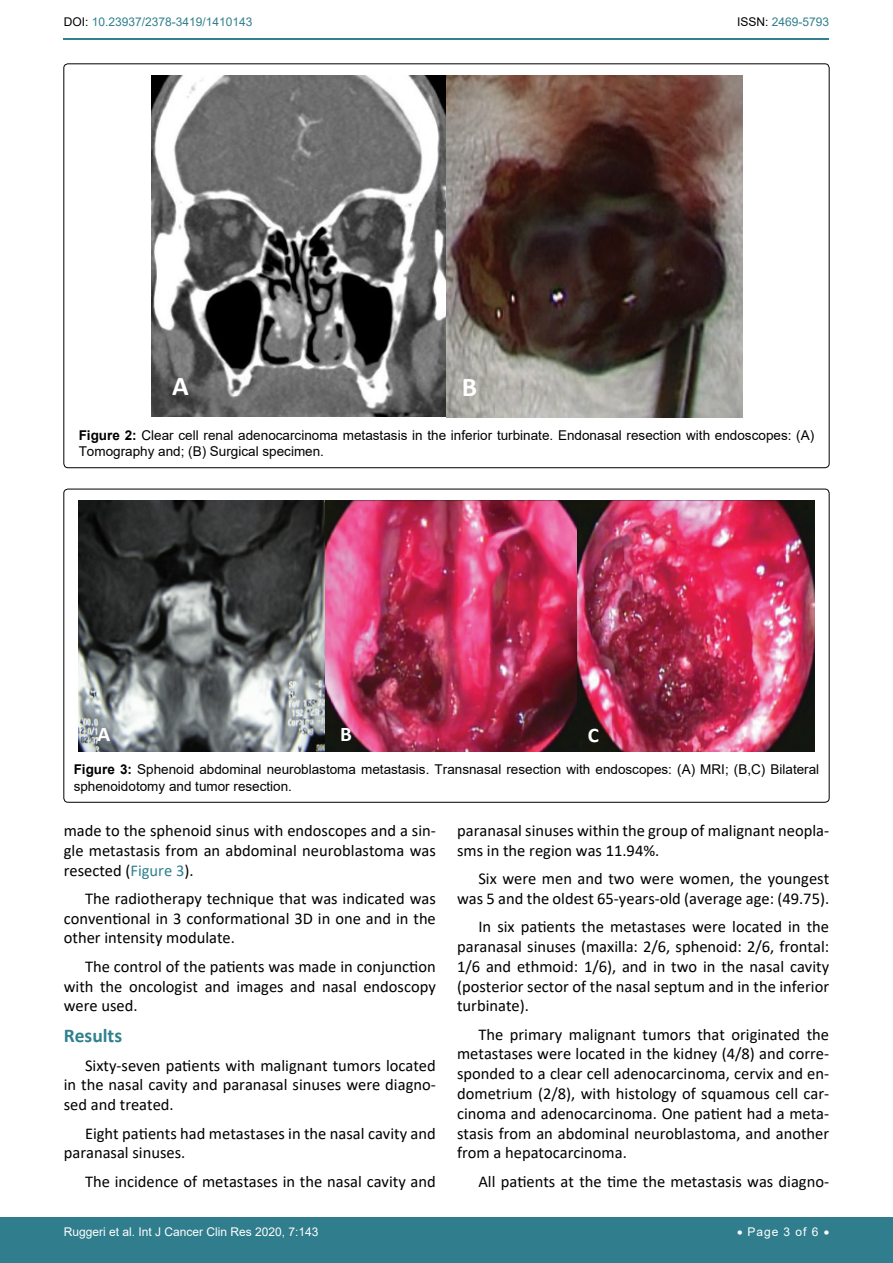
<style>
.page{position:relative;width:893px;height:1263px;background:#fff}
.page>*{position:absolute;margin:0;border:0;box-sizing:border-box;transform-origin:0 0}
.t1{font:700 27px "Calibri";color:#fff}
.t2{font:700 20.85px "Calibri";color:#fff}
.t3{font:700 19.5px "Calibri";color:#30808d}
.t4{font:16.5px/19.8px "Calibri";color:#000;text-align:justify}
.t5{font:13.5px/16.2px "Arial";color:#000}
.t6{font:12px "Arial";color:#fff}
.t7{font:12px "Arial";color:#30808d}
.s1{color:#000}
.s2{font-weight:700}
.s3{color:#30808d}
</style>
<div class="page">
<div style="left:0;top:1217px;width:893px;height:46px;background:#307d8d"></div>
<hr style="left:64px;top:38px;width:765px;height:2px;background:#30808d">
<img style="left:151px;top:75px;width:591px;height:342px">
<img style="left:79px;top:501px;width:735px;height:250px">
<p class="t7" style="left:64px;top:14px;width:190px"><span class="s1">DOI:</span> 10.23937/2378-3419/1410143</p>
<p class="t7" style="left:737px;top:14px;width:94px"><span class="s1">ISSN:</span> 2469-5793</p>
<h1 class="t1" style="left:172px;top:367px;width:18px">A</h1>
<h1 class="t1" style="left:462px;top:368px;width:17px">B</h1>
<p class="t5" style="left:79px;top:427px;width:737px"><span class="s2">Figure 2:</span> Clear cell renal adenocarcinoma metastasis in the inferior turbinate. Endonasal resection with endoscopes: (A)<br>Tomography and; (B) Surgical specimen.</p>
<p class="t2" style="left:98px;top:719px;width:14px">A</p>
<p class="t2" style="left:340px;top:719px;width:13px">B</p>
<p class="t2" style="left:588px;top:721px;width:13px">C</p>
<p class="t5" style="left:74px;top:761px;width:747px"><span class="s2">Figure 3:</span> Sphenoid abdominal neuroblastoma metastasis. Transnasal resection with endoscopes: (A) MRI; (B,C) Bilateral sphenoidotomy and tumor resection.</p>
<p class="t4" style="left:64px;top:820px;width:374px">made to the sphenoid sinus with endoscopes and a sin&shy;gle metastasis from an abdominal neuroblastoma was resected (<span class="s3">Figure 3</span>).</p>
<p class="t4" style="left:64px;top:888px;width:374px;text-indent:21px">The radiotherapy technique that was indicated was conventional in 3 conformational 3D in one and in the other intensity modulate.</p>
<p class="t4" style="left:64px;top:956px;width:374px;text-indent:21px">The control of the patients was made in conjunction with the oncologist and images and nasal endoscopy were used.</p>
<p class="t3" style="left:64px;top:1022px;width:60px">Results</p>
<p class="t4" style="left:64px;top:1055px;width:374px;text-indent:21px">Sixty-seven patients with malignant tumors located in the nasal cavity and paranasal sinuses were diagno&shy;sed and treated.</p>
<p class="t4" style="left:64px;top:1123px;width:374px;text-indent:21px">Eight patients had metastases in the nasal cavity and paranasal sinuses.</p>
<p class="t4" style="left:85px;top:1171px;width:352px">The incidence of metastases in the nasal cavity and</p>
<p class="t4" style="left:457px;top:820px;width:374px">paranasal sinuses within the group of malignant neopla&shy;sms in the region was 11.94%.</p>
<p class="t4" style="left:457px;top:868px;width:374px;text-align:right">Six were men and two were women, the youngest was 5 and the oldest 65-years-old (average age: (49.75).</p>
<p class="t4" style="left:457px;top:916px;width:374px;text-indent:21px">In six patients the metastases were located in the paranasal sinuses (maxilla: 2/6, sphenoid: 2/6, frontal:<br>1/6 and ethmoid: 1/6), and in two in the nasal cavity (posterior sector of the nasal septum and in the inferior turbinate).</p>
<p class="t4" style="left:457px;top:1024px;width:374px;text-indent:21px">The primary malignant tumors that originated the metastases were located in the kidney (4/8) and corre&shy;sponded to a clear cell adenocarcinoma, cervix and en&shy;dometrium (2/8), with histology of squamous cell car&shy;cinoma and adenocarcinoma. One patient had a meta&shy;stasis from an abdominal neuroblastoma, and another from a hepatocarcinoma.</p>
<p class="t4" style="left:478px;top:1171px;width:352px">All patients at the time the metastasis was diagno-</p>
<p class="t6" style="left:64px;top:1223px;width:256px">Ruggeri et al. Int J Cancer Clin Res 2020, 7:143</p>
<p class="t6" style="left:737px;top:1223px;width:94px">• Page 3 of 6 •</p>
</div>
